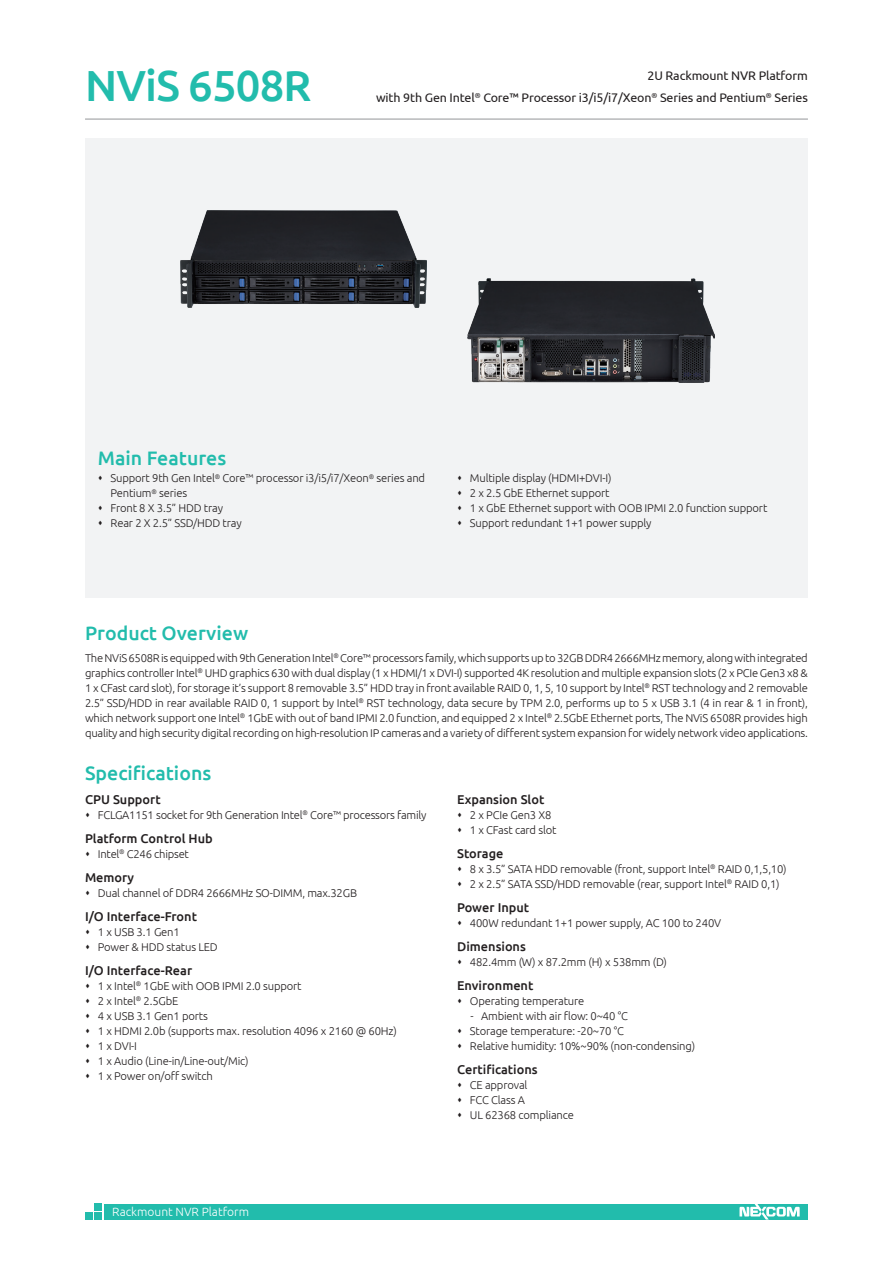
<style>
.page{position:relative;width:893px;height:1263px;background:#fff}
.page>*{position:absolute;margin:0;border:0;box-sizing:border-box;transform-origin:0 0}
.model_name{font:500 43.5px "Ubuntu";letter-spacing:-.02em;color:#22bcac}
.t1{font:500 19.5px "Ubuntu";color:#22bcac}
.item{font:500 12.75px "Ubuntu";color:#231f20}
.model_describe{font:12.45px "Ubuntu";letter-spacing:-.01em;color:#231f20}
.t2{font:300 12px "Ubuntu";color:#fff}
.product_overview{font:300 11.25px/15px "Ubuntu";letter-spacing:-.015em;color:#231f20}
</style>
<div class="page">
<div style="left:104px;top:1204px;width:704px;height:15px;background:#22bcac"></div>
<div style="left:94px;top:1203px;width:7px;height:7px;background:#22bcac"></div>
<div style="left:94px;top:1213px;width:7px;height:7px;background:#22bcac"></div>
<div style="left:85px;top:1213px;width:7px;height:7px;background:#22bcac"></div>
<svg style="left:739px;top:1204px;width:61px;height:15px"></svg>
<hr style="left:85px;top:119px;width:723px;height:1px;background:#939598">
<div style="left:85px;top:138px;width:723px;height:459px;background:#f2f3f4"></div>
<img style="left:467px;top:279px;width:247px;height:103px">
<img style="left:180px;top:211px;width:247px;height:96px">
<p class="model_name" style="left:85px;top:58px;width:228px">NViS 6508R</p>
<p class="model_describe" style="left:647px;top:68px;width:162px">2U Rackmount NVR Platform</p>
<p class="model_describe" style="left:376px;top:90px;width:433px">with 9th Gen Intel<sup>®</sup> Core™ Processor i3/i5/i7/Xeon<sup>®</sup> Series and Pentium<sup>®</sup> Series</p>
<h2 class="t1" style="left:98px;top:446px;width:130px">Main Features</h2>
<p class="product_overview" style="left:111px;top:471px;width:316px">Support 9th Gen Intel<sup>®</sup> Core™ processor i3/i5/i7/Xeon<sup>®</sup> series and<br>Pentium<sup>®</sup> series</p>
<p class="product_overview" style="left:111px;top:501px;width:114px">Front 8 X 3.5” HDD tray</p>
<p class="product_overview" style="left:111px;top:516px;width:133px">Rear 2 X 2.5” SSD/HDD tray</p>
<p class="product_overview" style="left:470px;top:471px;width:143px">Multiple display (HDMI+DVI-I)</p>
<p class="product_overview" style="left:470px;top:486px;width:141px">2 x 2.5 GbE Ethernet support</p>
<p class="product_overview" style="left:470px;top:501px;width:299px">1 x GbE Ethernet support with OOB IPMI 2.0 function support</p>
<p class="product_overview" style="left:470px;top:516px;width:183px">Support redundant 1+1 power supply</p>
<p class="t1" style="left:85px;top:621px;width:165px">Product Overview</p>
<p class="product_overview" style="left:85px;top:650px;width:724px;text-align:justify">The NViS 6508R is equipped with 9th Generation Intel<sup>®</sup> Core™ processors family, which supports up to 32GB DDR4 2666MHz memory, along with integrated graphics controller Intel<sup>®</sup> UHD graphics 630 with dual display (1 x HDMI/1 x DVI-I) supported 4K resolution and multiple expansion slots (2 x PCIe Gen3 x8 &amp; 1 x CFast card slot), for storage it’s support 8 removable 3.5” HDD tray in front available RAID 0, 1, 5, 10 support by Intel<sup>®</sup> RST technology and 2 removable 2.5” SSD/HDD in rear available RAID 0, 1 support by Intel<sup>®</sup> RST technology, data secure by TPM 2.0, performs up to 5 x USB 3.1 (4 in rear &amp; 1 in front), which network support one Intel<sup>®</sup> 1GbE with out of band IPMI 2.0 function, and equipped 2 x Intel<sup>®</sup> 2.5GbE Ethernet ports, The NViS 6508R provides high quality and high security digital recording on high-resolution IP cameras and a variety of different system expansion for widely network video applications.</p>
<p class="t1" style="left:85px;top:760px;width:128px">Specifications</p>
<p class="item" style="left:85px;top:791px;width:77px">CPU Support</p>
<p class="product_overview" style="left:98px;top:807px;width:330px">FCLGA1151 socket for 9th Generation Intel<sup>®</sup> Core™ processors family</p>
<p class="item" style="left:85px;top:830px;width:129px">Platform Control Hub</p>
<p class="product_overview" style="left:98px;top:846px;width:93px">Intel<sup>®</sup> C246 chipset</p>
<p class="item" style="left:85px;top:869px;width:51px">Memory</p>
<p class="product_overview" style="left:98px;top:885px;width:261px">Dual channel of DDR4 2666MHz SO-DIMM, max.32GB</p>
<p class="item" style="left:85px;top:908px;width:113px">I/O Interface-Front</p>
<p class="product_overview" style="left:98px;top:924px;width:84px">1 x USB 3.1 Gen1</p>
<p class="product_overview" style="left:98px;top:939px;width:122px">Power &amp; HDD status LED</p>
<p class="item" style="left:85px;top:962px;width:109px">I/O Interface-Rear</p>
<p class="product_overview" style="left:98px;top:978px;width:205px">1 x Intel<sup>®</sup> 1GbE with OOB IPMI 2.0 support</p>
<p class="product_overview" style="left:98px;top:993px;width:82px">2 x Intel<sup>®</sup> 2.5GbE</p>
<p class="product_overview" style="left:98px;top:1008px;width:112px">4 x USB 3.1 Gen1 ports</p>
<p class="product_overview" style="left:98px;top:1023px;width:301px">1 x HDMI 2.0b (supports max. resolution 4096 x 2160 @ 60Hz)</p>
<p class="product_overview" style="left:98px;top:1038px;width:41px">1 x DVI-I</p>
<p class="product_overview" style="left:98px;top:1053px;width:152px">1 x Audio (Line-in/Line-out/Mic)</p>
<p class="product_overview" style="left:98px;top:1068px;width:116px">1 x Power on/off switch</p>
<p class="item" style="left:457px;top:791px;width:89px">Expansion Slot</p>
<p class="product_overview" style="left:470px;top:807px;width:83px">2 x PCIe Gen3 X8</p>
<p class="product_overview" style="left:470px;top:822px;width:88px">1 x CFast card slot</p>
<p class="item" style="left:457px;top:845px;width:48px">Storage</p>
<p class="product_overview" style="left:470px;top:861px;width:318px">8 x 3.5” SATA HDD removable (front, support Intel<sup>®</sup> RAID 0,1,5,10)</p>
<p class="product_overview" style="left:470px;top:876px;width:311px">2 x 2.5” SATA SSD/HDD removable (rear, support Intel<sup>®</sup> RAID 0,1)</p>
<p class="item" style="left:457px;top:899px;width:74px">Power Input</p>
<p class="product_overview" style="left:470px;top:915px;width:253px">400W redundant 1+1 power supply, AC 100 to 240V</p>
<p class="item" style="left:457px;top:938px;width:70px">Dimensions</p>
<p class="product_overview" style="left:470px;top:954px;width:199px">482.4mm (W) x 87.2mm (H) x 538mm (D)</p>
<p class="item" style="left:457px;top:977px;width:78px">Environment</p>
<p class="product_overview" style="left:470px;top:993px;width:116px">Operating temperature</p>
<p class="product_overview" style="left:471px;top:1008px;width:159px">- Ambient with air flow: 0~40 °C</p>
<p class="product_overview" style="left:470px;top:1023px;width:156px">Storage temperature: -20~70 °C</p>
<p class="product_overview" style="left:470px;top:1038px;width:227px">Relative humidity: 10%~90% (non-condensing)</p>
<p class="item" style="left:457px;top:1061px;width:82px">Certifications</p>
<p class="product_overview" style="left:470px;top:1077px;width:59px">CE approval</p>
<p class="product_overview" style="left:470px;top:1092px;width:57px">FCC Class A</p>
<p class="product_overview" style="left:470px;top:1107px;width:106px">UL 62368 compliance</p>
<p class="t2" style="left:112px;top:1204px;width:138px">Rackmount NVR Platform</p>
</div>
